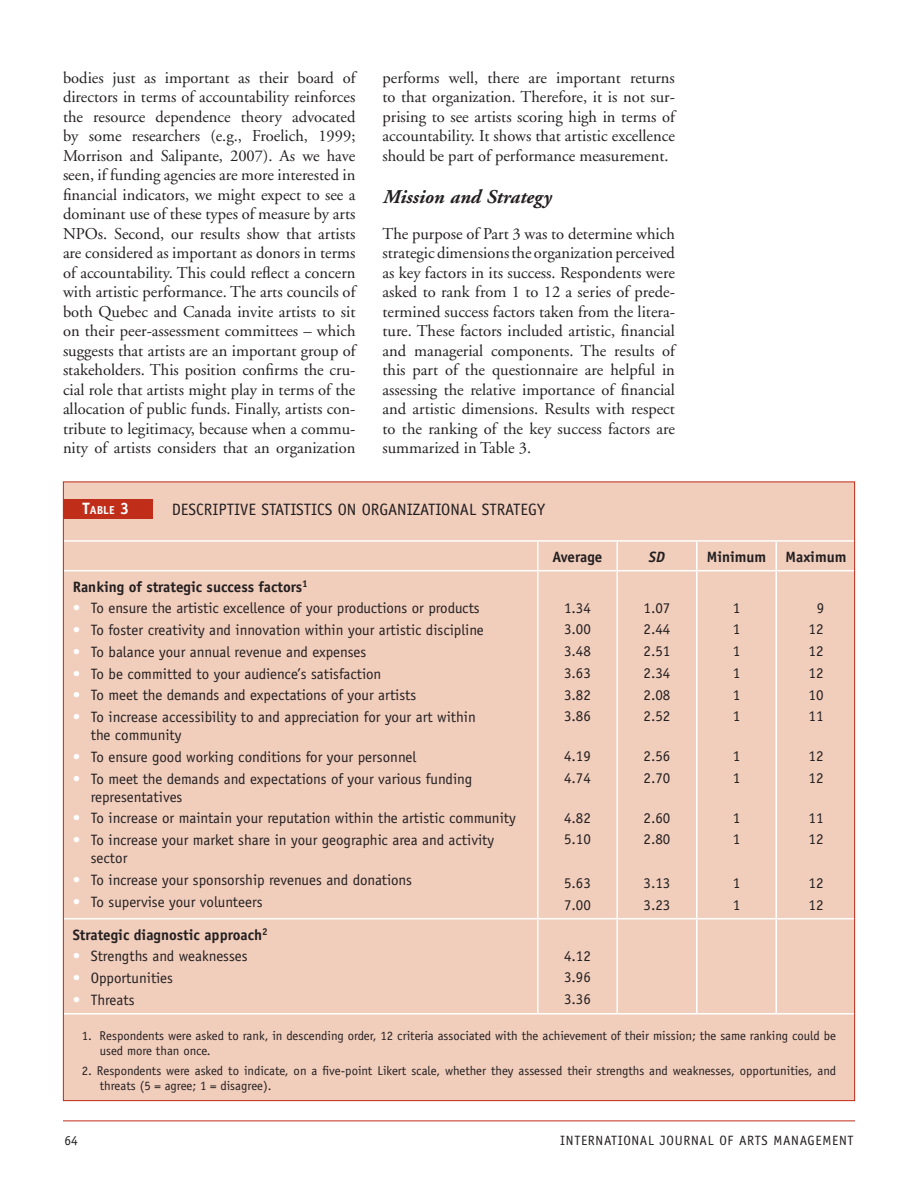
<style>
.page{position:relative;width:918px;height:1188px;background:#fff}
.page>*{position:absolute;margin:0;border:0;box-sizing:border-box;transform-origin:0 0}
.t1{font:italic 700 19.5px "Adobe Garamond";color:#231f20}
.t2{font:16.5px/19.5px "Adobe Garamond";color:#231f20;text-align:justify}
.t3{font:16.5px "Officina Sans";color:#231f20}
.t4{font:15px/21.8px "Officina Sans";color:#231f20}
.t5{font:700 15px "Officina Sans";color:#231f20}
.t6{font:italic 700 15px "Officina Sans";color:#231f20}
.t7{font:13.5px "Officina Sans";letter-spacing:.05em;color:#231f20}
.t8{font:12.75px/15px "Officina Sans";color:#231f20}
.t9{font:700 11.55px "Officina Sans";color:#fff}
.s1{font-size:16.5px}
.s2{color:#fff}
</style>
<div class="page">
<hr style="left:63px;top:1120px;width:792px;height:1px;background:#c02d19">
<div style="left:63px;top:482px;width:792px;height:619px;background:#f1cdbc"></div>
<hr style="left:64px;top:540px;width:474px;height:2px;background:#fff">
<hr style="left:538px;top:540px;width:79px;height:2px;background:#fff">
<svg style="left:537px;top:542px;width:1px;height:28px"></svg>
<hr style="left:617px;top:540px;width:80px;height:2px;background:#fff">
<hr style="left:616px;top:542px;width:2px;height:28px;background:#fff">
<hr style="left:697px;top:540px;width:79px;height:2px;background:#fff">
<hr style="left:696px;top:542px;width:2px;height:28px;background:#fff">
<hr style="left:776px;top:540px;width:80px;height:2px;background:#fff">
<svg style="left:776px;top:542px;width:1px;height:28px"></svg>
<hr style="left:64px;top:570px;width:474px;height:1px;background:#fff">
<hr style="left:538px;top:570px;width:79px;height:1px;background:#fff">
<hr style="left:537px;top:571px;width:1px;height:347px;background:#fff">
<hr style="left:617px;top:570px;width:80px;height:1px;background:#fff">
<hr style="left:616px;top:571px;width:2px;height:347px;background:#fff">
<hr style="left:697px;top:570px;width:79px;height:1px;background:#fff">
<hr style="left:696px;top:571px;width:2px;height:347px;background:#fff">
<hr style="left:776px;top:570px;width:80px;height:1px;background:#fff">
<hr style="left:776px;top:571px;width:1px;height:347px;background:#fff">
<hr style="left:64px;top:918px;width:474px;height:1px;background:#fff">
<hr style="left:538px;top:918px;width:79px;height:1px;background:#fff">
<hr style="left:537px;top:919px;width:1px;height:94px;background:#fff">
<hr style="left:617px;top:918px;width:80px;height:1px;background:#fff">
<hr style="left:616px;top:919px;width:2px;height:94px;background:#fff">
<hr style="left:697px;top:918px;width:79px;height:1px;background:#fff">
<hr style="left:696px;top:919px;width:2px;height:94px;background:#fff">
<hr style="left:776px;top:918px;width:80px;height:1px;background:#fff">
<hr style="left:776px;top:919px;width:1px;height:94px;background:#fff">
<hr style="left:64px;top:1013px;width:474px;height:2px;background:#fff">
<hr style="left:538px;top:1013px;width:79px;height:2px;background:#fff">
<hr style="left:617px;top:1013px;width:80px;height:2px;background:#fff">
<hr style="left:697px;top:1013px;width:79px;height:2px;background:#fff">
<hr style="left:776px;top:1013px;width:80px;height:2px;background:#fff">
<div style="left:63px;top:500px;width:90px;height:19px;background:#c02d19"></div>
<p class="t2" style="left:63px;top:68px;width:294px">bodies just as important as their board of directors in terms of accountability reinforces the resource dependence theory advocated by some researchers (e.g., Froelich, 1999; Morrison and Salipante, 2007). As we have seen, if funding agencies are more interested in financial indicators, we might expect to see a dominant use of these types of measure by arts NPOs. Second, our results show that artists are considered as important as donors in terms of accountability. This could reflect a concern with artistic performance. The arts councils of both Quebec and Canada invite artists to sit on their peer-assessment committees – which suggests that artists are an important group of stakeholders. This position confirms the cru&shy;cial role that artists might play in terms of the allocation of public funds. Finally, artists con&shy;tribute to legitimacy, because when a commu&shy;nity of artists considers that an organization</p>
<p class="t2" style="left:383px;top:68px;width:294px">performs well, there are important returns to that organization. Therefore, it is not sur&shy;prising to see artists scoring high in terms of accountability. It shows that artistic excellence should be part of performance measurement.</p>
<p class="t1" style="left:382px;top:186px;width:170px">Mission and Strategy</p>
<p class="t2" style="left:382px;top:224px;width:294px">The purpose of Part 3 was to determine which strategic dimensions the organization perceived as key factors in its success. Respondents were asked to rank from 1 to 12 a series of prede&shy;termined success factors taken from the litera&shy;ture. These factors included artistic, financial and managerial components. The results of this part of the questionnaire are helpful in assessing the relative importance of financial and artistic dimensions. Results with respect to the ranking of the key success factors are summarized in Table 3.</p>
<p class="t9" style="left:82px;top:503px;width:48px"><span class="s1">T</span>able <span class="s1">3</span></p>
<p class="t3" style="left:172px;top:499px;width:98px">DESCRIPTIVE STAT</p>
<p class="t3" style="left:291px;top:499px;width:81px">ISTICS ON ORGAN</p>
<p class="t3" style="left:407px;top:499px;width:45px">IZATIONAL</p>
<p class="t3" style="left:482px;top:499px;width:9px">STRATEG</p>
<p class="t3" style="left:537px;top:499px;width:9px">Y</p>
<p class="t5" style="left:553px;top:547px;width:51px">Average</p>
<p class="t6" style="left:649px;top:548px;width:18px">SD</p>
<p class="t5" style="left:707px;top:547px;width:61px">Minimum</p>
<p class="t5" style="left:786px;top:547px;width:62px">Maximum</p>
<p class="t5" style="left:73px;top:577px;width:236px">Ranking of strategic success factors<sup>1</sup></p>
<p class="t4" style="left:73px;top:597px;width:409px"><span class="s2">•</span> To ensure the artistic excellence of your productions or products</p>
<p class="t4" style="left:73px;top:619px;width:413px"><span class="s2">•</span> To foster creativity and innovation within your artistic discipline</p>
<p class="t4" style="left:73px;top:641px;width:295px"><span class="s2">•</span> To balance your annual revenue and expenses</p>
<p class="t4" style="left:73px;top:663px;width:310px"><span class="s2">•</span> To be committed to your audience’s satisfaction</p>
<p class="t4" style="left:73px;top:684px;width:345px"><span class="s2">•</span> To meet the demands and expectations of your artists</p>
<p class="t4" style="left:91px;top:708px;width:387px;line-height:18px;text-indent:-18px"><span class="s2">•</span> To increase accessibility to and appreciation for your art within the community</p>
<p class="t4" style="left:73px;top:746px;width:345px"><span class="s2">•</span> To ensure good working conditions for your personnel</p>
<p class="t4" style="left:91px;top:769px;width:383px;line-height:18px;text-indent:-18px"><span class="s2">•</span> To meet the demands and expectations of your various funding representatives</p>
<p class="t4" style="left:73px;top:807px;width:445px"><span class="s2">•</span> To increase or maintain your reputation within the artistic community</p>
<p class="t4" style="left:91px;top:831px;width:405px;line-height:18px;text-indent:-18px"><span class="s2">•</span> To increase your market share in your geographic area and activity sector</p>
<p class="t4" style="left:73px;top:869px;width:341px"><span class="s2">•</span> To increase your sponsorship revenues and donations</p>
<p class="t4" style="left:73px;top:891px;width:191px"><span class="s2">•</span> To supervise your volunteers</p>
<p class="t4" style="left:564px;top:597px;width:28px;text-align:justify">1.34<br>3.00<br>3.48<br>3.63<br>3.82<br>3.86</p>
<p class="t4" style="left:564px;top:745px;width:28px">4.19<br>4.74</p>
<p class="t4" style="left:564px;top:807px;width:28px">4.82<br>5.10</p>
<p class="t4" style="left:564px;top:872px;width:28px">5.63<br>7.00</p>
<p class="t4" style="left:644px;top:597px;width:28px;text-align:justify">1.07<br>2.44<br>2.51<br>2.34<br>2.08<br>2.52</p>
<p class="t4" style="left:644px;top:745px;width:28px">2.56<br>2.70</p>
<p class="t4" style="left:644px;top:807px;width:28px">2.60<br>2.80</p>
<p class="t4" style="left:644px;top:872px;width:28px">3.13<br>3.23</p>
<p class="t4" style="left:733px;top:597px;width:9px;text-align:justify">1<br>1<br>1<br>1<br>1<br>1</p>
<p class="t4" style="left:733px;top:745px;width:9px">1<br>1</p>
<p class="t4" style="left:733px;top:807px;width:9px">1<br>1</p>
<p class="t4" style="left:733px;top:872px;width:9px">1<br>1</p>
<p class="t4" style="left:808px;top:597px;width:17px;text-align:center">9<br>12<br>12<br>12<br>10<br>11</p>
<p class="t4" style="left:808px;top:745px;width:16px">12<br>12</p>
<p class="t4" style="left:808px;top:807px;width:16px">11<br>12</p>
<p class="t4" style="left:808px;top:872px;width:16px">12<br>12</p>
<p class="t5" style="left:73px;top:925px;width:196px">Strategic diagnostic approach<sup>2</sup></p>
<p class="t4" style="left:73px;top:945px;width:177px"><span class="s2">•</span> Strengths and weaknesses</p>
<p class="t4" style="left:73px;top:967px;width:102px"><span class="s2">•</span> Opportunities</p>
<p class="t4" style="left:73px;top:989px;width:63px"><span class="s2">•</span> Threats</p>
<p class="t4" style="left:564px;top:945px;width:28px;text-align:justify">4.12<br>3.96<br>3.36</p>
<p class="t8" style="left:100px;top:1028px;width:738px;text-indent:-18px">1. Respondents were asked to rank, in descending order, 12 criteria associated with the achievement of their mission; the same ranking could be used more than once.</p>
<p class="t8" style="left:100px;top:1063px;width:738px;text-indent:-18px">2. Respondents were asked to indicate, on a five-point Likert scale, whether they assessed their strengths and weaknesses, opportunities, and threats (5 = agree; 1 = disagree).</p>
<p class="t7" style="left:64px;top:1132px;width:15px">64</p>
<p class="t7" style="left:560px;top:1132px;width:295px">International journal of arts management</p>
</div>
